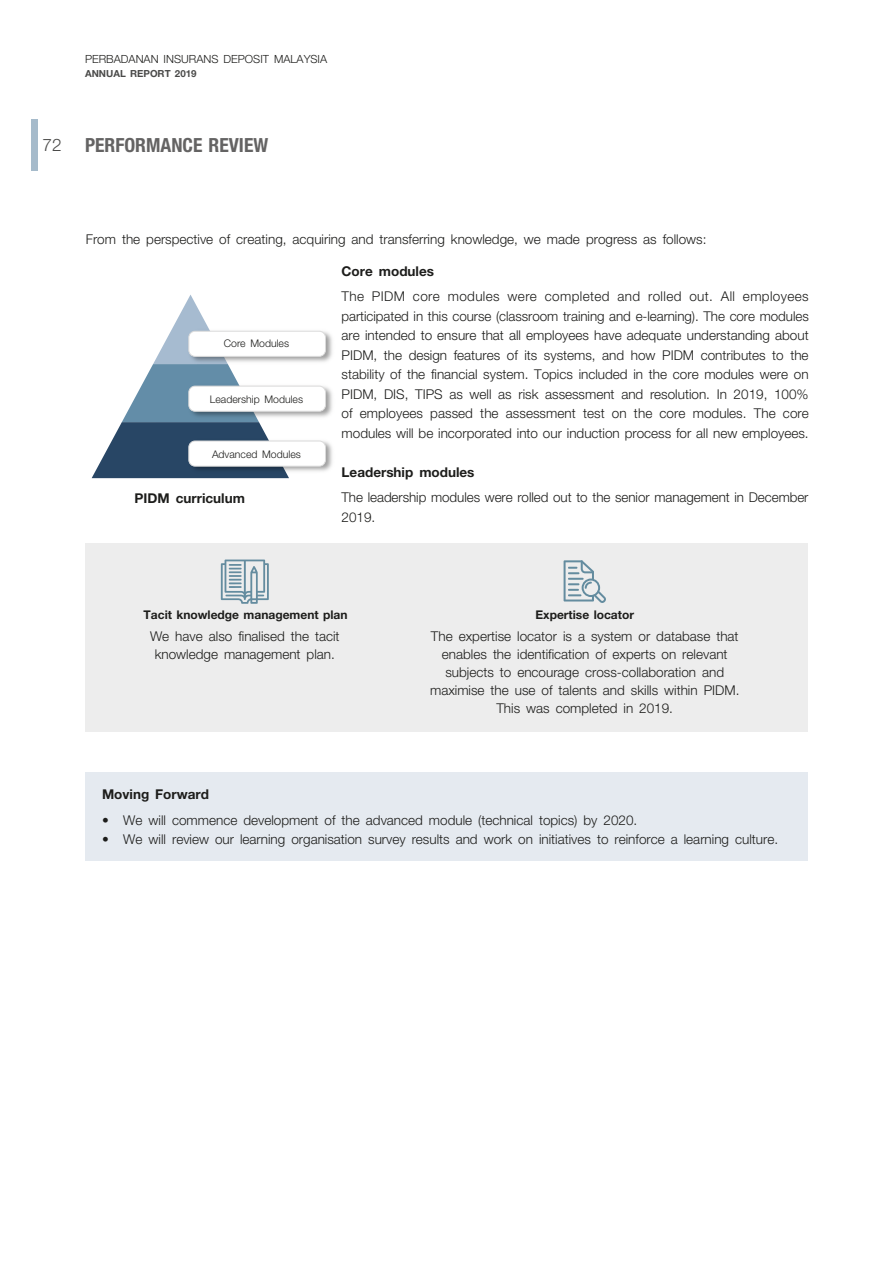
<style>
.page{position:relative;width:893px;height:1263px;background:#fff}
.page>*{position:absolute;margin:0;border:0;box-sizing:border-box;transform-origin:0 0}
.t1{font:700 condensed 19.5px "Helvetica Neue LT Std";color:#646363}
.t2{font:300 13.5px/19.5px "Helvetica Neue LT Std";color:#1d1d1b;text-align:center}
.t3{font:700 13.5px "Helvetica Neue LT Std";color:#1d1d1b}
.t4{font:700 12px "Helvetica Neue LT Std";color:#1d1d1b}
.t5{font:300 11.25px "Helvetica Neue LT Std";color:#1d1d1b}
.t6{font:300 10.5px "Helvetica Neue LT Std";color:#1d1d1b}
.t7{font:700 9.75px "Helvetica Neue LT Std";color:#4a4a49}
.s1{font-weight:300;font-stretch:normal;font-size:17.25px;color:#4a4a49}
</style>
<div class="page">
<div style="left:31px;top:119px;width:7px;height:51px;background:#a6bbcb"></div>
<svg style="left:92px;top:295px;width:101px;height:183px"></svg>
<img style="left:157px;top:298px;width:175px;height:55px">
<div style="left:189px;top:331px;width:136px;height:25px;background:#fff;border-radius:6px"></div>
<div style="left:188px;top:331px;width:138px;height:26px;border:1px solid #dcdcdc;border-radius:6px"></div>
<img style="left:157px;top:353px;width:176px;height:55px">
<div style="left:189px;top:386px;width:136px;height:25px;background:#fff;border-radius:6px"></div>
<div style="left:188px;top:386px;width:138px;height:26px;border:1px solid #dcdcdc;border-radius:6px"></div>
<img style="left:157px;top:408px;width:175px;height:71px">
<div style="left:189px;top:441px;width:136px;height:25px;background:#fff;border-radius:6px"></div>
<div style="left:188px;top:440px;width:138px;height:27px;border:1px solid #dcdcdc;border-radius:6px"></div>
<div style="left:85px;top:543px;width:723px;height:188px;background:#ededed"></div>
<svg style="left:221px;top:559px;width:48px;height:45px"></svg>
<svg style="left:564px;top:560px;width:42px;height:43px"></svg>
<div style="left:85px;top:772px;width:723px;height:89px;background:#e5eaf0"></div>
<p class="t5" style="left:85px;top:52px;width:244px">PERBADANAN INSURANS DEPOSIT MALAYSIA</p>
<p class="t7" style="left:85px;top:67px;width:113px">ANNUAL REPORT 2019</p>
<h1 class="t1" style="left:43px;top:133px;width:65px"><span class="s1">72</span> PERFORMANCE</h1>
<h1 class="t1" style="left:209px;top:133px;width:11px">REVIEW</h1>
<p class="t2" style="left:86px;top:229px;width:622px">From the perspective of creating, acquiring and transferring knowledge, we made progress as follows:</p>
<p class="t6" style="left:224px;top:337px;width:67px">Core Modules</p>
<p class="t6" style="left:210px;top:393px;width:95px">Leadership Modules</p>
<p class="t6" style="left:212px;top:448px;width:90px">Advanced Modules</p>
<p class="t3" style="left:135px;top:490px;width:112px">PIDM curriculum</p>
<p class="t3" style="left:342px;top:262px;width:94px">Core modules</p>
<p class="t2" style="left:342px;top:286px;width:469px;text-align:justify">The PIDM core modules were completed and rolled out. All employees participated in this course (classroom training and e-learning). The core modules are intended to ensure that all employees have adequate understanding about PIDM, the design features of its systems, and how PIDM contributes to the stability of the financial system. Topics included in the core modules were on PIDM, DIS, TIPS as well as risk assessment and resolution. In 2019, 100% of employees passed the assessment test on the core modules. The core modules will be incorporated into our induction process for all new employees.</p>
<p class="t3" style="left:342px;top:463px;width:134px">Leadership modules</p>
<p class="t2" style="left:342px;top:487px;width:468px;text-align:left">The leadership modules were rolled out to the senior management in December<br>2019.</p>
<p class="t4" style="left:144px;top:607px;width:205px">Tacit knowledge management plan</p>
<p class="t2" style="left:150px;top:627px;width:191px;line-height:18px">We have also finalised the tacit knowledge management plan.</p>
<p class="t2" style="left:430px;top:627px;width:311px;line-height:18px">The expertise locator is a system or database that enables the identification of experts on relevant subjects to encourage cross-collaboration and maximise the use of talents and skills within PIDM.<br>This was completed in 2019.</p>
<p class="t4" style="left:535px;top:607px;width:100px">Expertise locator</p>
<p class="t3" style="left:102px;top:786px;width:109px">Moving Forward</p>
<p class="t2" style="left:102px;top:810px;width:537px">• We will commence development of the advanced module (technical topics) by 2020.</p>
<p class="t2" style="left:102px;top:829px;width:677px">• We will review our learning organisation survey results and work on initiatives to reinforce a learning culture.</p>
</div>
